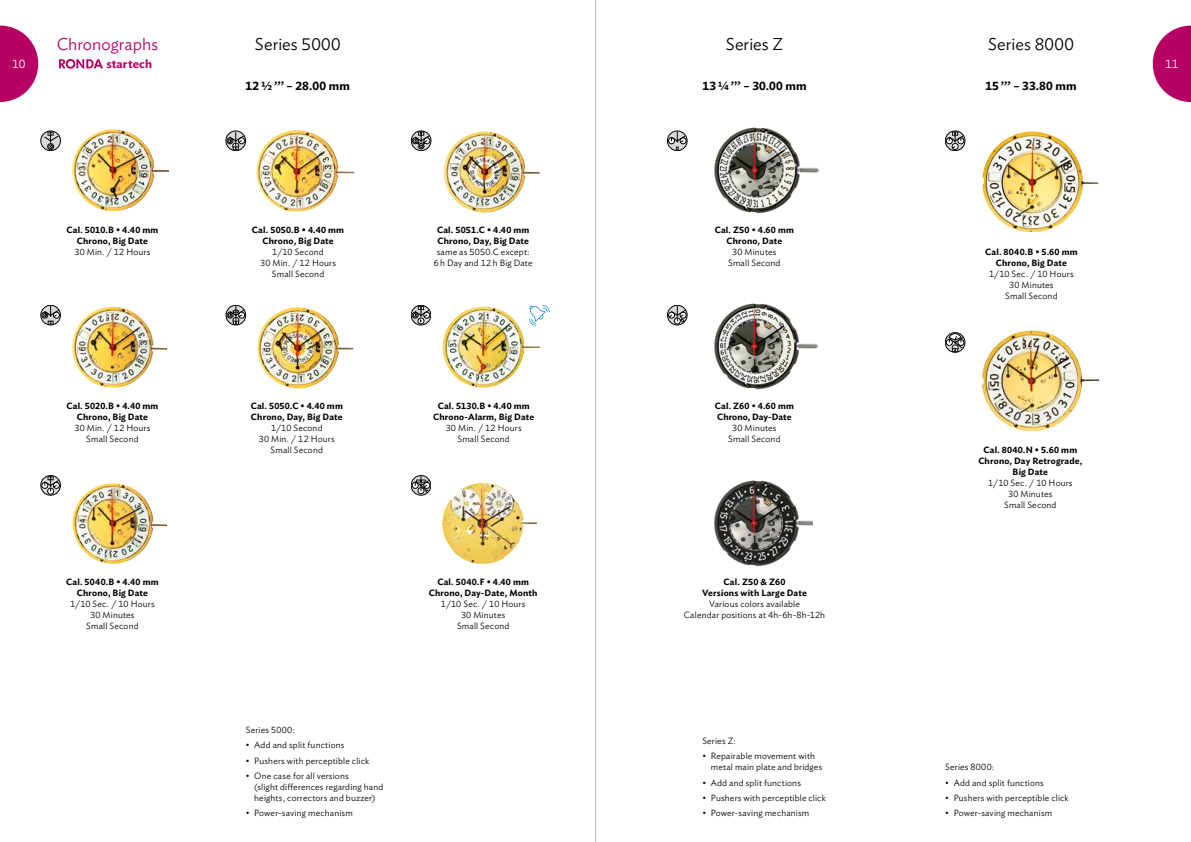
<style>
.page{position:relative;width:1191px;height:842px;background:#fff}
.page>*{position:absolute;margin:0;border:0;box-sizing:border-box;transform-origin:0 0}
.t1{font:300 17px "Ideal Sans";letter-spacing:.005em;color:#000}
.t2{font:300 17px "Ideal Sans";letter-spacing:.005em;color:#b60064}
.t3{font:600 12px "Ideal Sans";letter-spacing:.015em;color:#000}
.t4{font:600 12px "Ideal Sans";letter-spacing:.01em;color:#b60064}
.t5{font:300 12px "Ideal Sans";color:#fff}
.t6{font:300 9px/11px "Ideal Sans";letter-spacing:.02em;color:#000;text-align:center}
.t7{font:600 9px/11px "Ideal Sans";letter-spacing:.02em;color:#000;text-align:center}
</style>
<div class="page">
<svg style="left:1152px;top:25px;width:39px;height:77px"></svg>
<svg style="left:0;top:25px;width:39px;height:77px"></svg>
<img style="left:982px;top:131px;width:116px;height:102px">
<img style="left:982px;top:330px;width:117px;height:102px">
<img style="left:257px;top:307px;width:96px;height:82px">
<img style="left:444px;top:132px;width:95px;height:81px">
<img style="left:442px;top:306px;width:98px;height:82px">
<img style="left:442px;top:483px;width:95px;height:81px">
<img style="left:714px;top:480px;width:98px;height:87px">
<div style="left:41px;top:131px;width:20px;height:20px;border:1px solid #000;border-radius:50%"></div>
<svg style="left:43px;top:132px;width:17px;height:18px"></svg>
<div style="left:41px;top:305px;width:20px;height:20px;border:1px solid #000;border-radius:50%"></div>
<svg style="left:42px;top:306px;width:18px;height:18px"></svg>
<div style="left:226px;top:131px;width:20px;height:20px;border:1px solid #000;border-radius:50%"></div>
<svg style="left:227px;top:132px;width:18px;height:18px"></svg>
<div style="left:667px;top:131px;width:20px;height:20px;border:1px solid #000;border-radius:50%"></div>
<svg style="left:668px;top:132px;width:18px;height:18px"></svg>
<div style="left:411px;top:305px;width:20px;height:20px;border:1px solid #000;border-radius:50%"></div>
<svg style="left:412px;top:306px;width:18px;height:18px"></svg>
<div style="left:667px;top:305px;width:20px;height:20px;border:1px solid #000;border-radius:50%"></div>
<svg style="left:668px;top:306px;width:18px;height:18px"></svg>
<div style="left:41px;top:475px;width:20px;height:20px;border:1px solid #000;border-radius:50%"></div>
<svg style="left:41px;top:476px;width:19px;height:19px"></svg>
<div style="left:226px;top:305px;width:20px;height:20px;border:1px solid #000;border-radius:50%"></div>
<svg style="left:227px;top:306px;width:18px;height:18px"></svg>
<div style="left:945px;top:131px;width:20px;height:20px;border:1px solid #000;border-radius:50%"></div>
<svg style="left:946px;top:132px;width:18px;height:18px"></svg>
<div style="left:411px;top:131px;width:20px;height:20px;border:1px solid #000;border-radius:50%"></div>
<svg style="left:412px;top:132px;width:18px;height:17px"></svg>
<div style="left:945px;top:332px;width:20px;height:20px;border:1px solid #000;border-radius:50%"></div>
<svg style="left:946px;top:333px;width:18px;height:19px"></svg>
<div style="left:411px;top:475px;width:20px;height:20px;border:1px solid #000;border-radius:50%"></div>
<svg style="left:412px;top:477px;width:18px;height:17px"></svg>
<svg style="left:59px;top:59px;width:44px;height:10px"></svg>
<img style="left:72px;top:307px;width:95px;height:81px">
<img style="left:72px;top:129px;width:97px;height:83px">
<img style="left:72px;top:483px;width:95px;height:81px">
<img style="left:256px;top:130px;width:98px;height:82px">
<img style="left:714px;top:127px;width:104px;height:87px">
<img style="left:714px;top:303px;width:104px;height:87px">
<svg style="left:529px;top:305px;width:20px;height:21px"></svg>
<svg style="left:595px;top:0;width:1px;height:842px"></svg>
<h1 class="t2" style="left:57px;top:31px;width:103px">Chronographs</h1>
<h1 class="t1" style="left:255px;top:31px;width:87px">Series 5000</h1>
<h1 class="t1" style="left:726px;top:31px;width:59px">Series Z</h1>
<h1 class="t1" style="left:988px;top:31px;width:87px">Series 8000</h1>
<h2 class="t3" style="left:702px;top:77px;width:106px">13¼ ’’’ – 30.00 mm</h2>
<h2 class="t5" style="left:12px;top:55px;width:15px">10</h2>
<h2 class="t4" style="left:106px;top:55px;width:47px">startech</h2>
<h2 class="t5" style="left:1165px;top:55px;width:15px">11</h2>
<h2 class="t3" style="left:245px;top:77px;width:106px">12½ ’’’ – 28.00 mm</h2>
<h2 class="t3" style="left:985px;top:77px;width:93px">15 ’’’ – 33.80 mm</h2>
<p class="t7" style="left:66px;top:224px;width:93px">Cal. 5010.B • 4.40 mm<br>Chrono, Big Date</p>
<p class="t6" style="left:74px;top:246px;width:77px">30 Min. / 12 Hours</p>
<p class="t7" style="left:66px;top:400px;width:93px">Cal. 5020.B • 4.40 mm<br>Chrono, Big Date</p>
<p class="t6" style="left:74px;top:422px;width:77px">30 Min. / 12 Hours<br>Small Second</p>
<p class="t7" style="left:66px;top:576px;width:94px">Cal. 5040.B • 4.40 mm<br>Chrono, Big Date</p>
<p class="t6" style="left:70px;top:598px;width:86px">1/10 Sec. / 10 Hours<br>30 Minutes<br>Small Second</p>
<p class="t7" style="left:252px;top:224px;width:94px">Cal. 5050.B • 4.40 mm<br>Chrono, Big Date</p>
<p class="t6" style="left:260px;top:246px;width:77px">1/10 Second<br>30 Min. / 12 Hours<br>Small Second</p>
<p class="t7" style="left:437px;top:224px;width:94px;text-align:left">Cal. 5051.C • 4.40 mm<br>Chrono, Day, Big Date</p>
<p class="t6" style="left:434px;top:246px;width:100px">same as 5050.C except:<br>6 h Day and 12 h Big Date</p>
<p class="t7" style="left:251px;top:400px;width:94px;text-align:left">Cal. 5050.C • 4.40 mm<br>Chrono, Day, Big Date</p>
<p class="t6" style="left:259px;top:422px;width:77px">1/10 Second<br>30 Min. / 12 Hours<br>Small Second</p>
<p class="t7" style="left:433px;top:400px;width:103px">Cal. 5130.B • 4.40 mm<br>Chrono-Alarm, Big Date</p>
<p class="t6" style="left:446px;top:422px;width:77px">30 Min. / 12 Hours<br>Small Second</p>
<p class="t6" style="left:246px;top:723px;width:51px">Series 5000:</p>
<p class="t6" style="left:246px;top:739px;width:100px">• Add and split functions</p>
<p class="t6" style="left:246px;top:754px;width:125px">• Pushers with perceptible click</p>
<p class="t6" style="left:254px;top:769px;width:131px;text-align:left;text-indent:-9px">• One case for all versions<br>(slight differences regarding hand heights, correctors and buzzer)</p>
<p class="t6" style="left:246px;top:807px;width:108px">• Power-saving mechanism</p>
<p class="t7" style="left:429px;top:576px;width:110px">Cal. 5040.F • 4.40 mm<br>Chrono, Day-Date, Month</p>
<p class="t6" style="left:441px;top:598px;width:86px">1/10 Sec. / 10 Hours<br>30 Minutes<br>Small Second</p>
<p class="t7" style="left:715px;top:224px;width:81px">Cal. Z50 • 4.60 mm<br>Chrono, Date</p>
<p class="t6" style="left:728px;top:246px;width:54px">30 Minutes<br>Small Second</p>
<p class="t7" style="left:715px;top:400px;width:81px;text-align:left">Cal. Z60 • 4.60 mm<br>Chrono, Day-Date</p>
<p class="t6" style="left:728px;top:422px;width:54px">30 Minutes<br>Small Second</p>
<p class="t7" style="left:702px;top:576px;width:106px">Cal. Z50 &amp; Z60<br>Versions with Large Date</p>
<p class="t6" style="left:684px;top:598px;width:143px">Various colors available<br>Calendar positions at 4h-6h-8h-12h</p>
<p class="t6" style="left:702px;top:734px;width:35px">Series Z:</p>
<p class="t6" style="left:711px;top:750px;width:113px;text-align:left;text-indent:-9px">• Repairable movement with metal main plate and bridges</p>
<p class="t6" style="left:702px;top:776px;width:100px">• Add and split functions</p>
<p class="t6" style="left:702px;top:792px;width:125px">• Pushers with perceptible click</p>
<p class="t6" style="left:702px;top:807px;width:108px">• Power-saving mechanism</p>
<p class="t7" style="left:985px;top:246px;width:94px">Cal. 8040.B • 5.60 mm<br>Chrono, Big Date</p>
<p class="t6" style="left:989px;top:268px;width:86px">1/10 Sec. / 10 Hours<br>30 Minutes<br>Small Second</p>
<p class="t7" style="left:978px;top:444px;width:105px">Cal. 8040.N • 5.60 mm<br>Chrono, Day Retrograde,<br>Big Date</p>
<p class="t6" style="left:988px;top:477px;width:86px">1/10 Sec. / 10 Hours<br>30 Minutes<br>Small Second</p>
<p class="t6" style="left:945px;top:761px;width:51px">Series 8000:</p>
<p class="t6" style="left:945px;top:776px;width:100px">• Add and split functions</p>
<p class="t6" style="left:945px;top:792px;width:125px">• Pushers with perceptible click</p>
<p class="t6" style="left:945px;top:807px;width:108px">• Power-saving mechanism</p>
</div>
